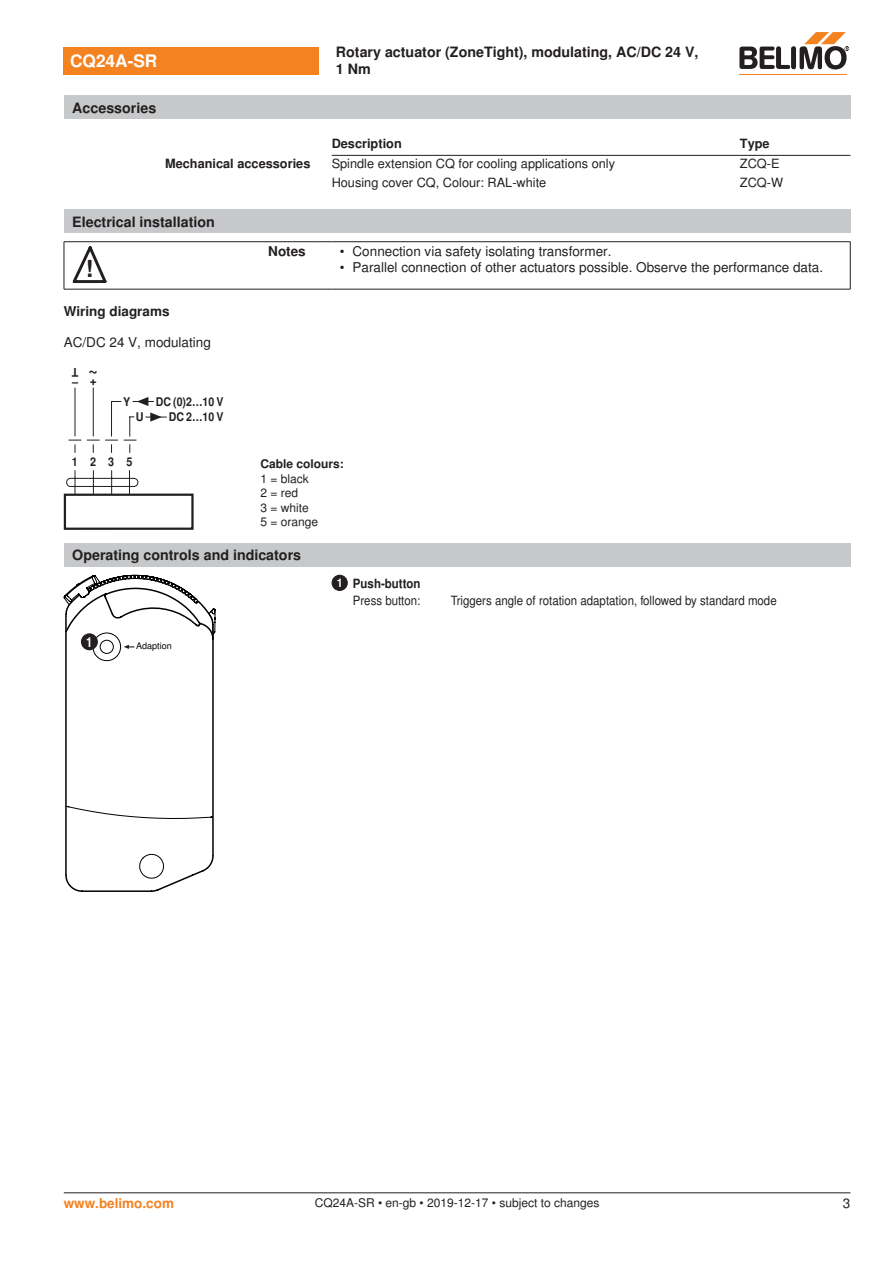
<style>
.page{position:relative;width:893px;height:1263px;background:#fff}
.page>*{position:absolute;margin:0;border:0;box-sizing:border-box;transform-origin:0 0}
.t1{font:700 23.55px "Nimbus Sans BEL";color:#231f20}
.t2{font:700 18px "Nimbus Sans BEL";color:#231f20;scale:.9 1}
.t3{font:700 17.25px "Nimbus Sans BEL";color:#fff}
.t4{font:700 14.25px/17.1px "Nimbus Sans BEL";color:#231f20}
.t5{font:13.65px "Nimbus Sans BEL Bol Con";color:#fff}
.Bulletpoints{font:13.5px "Nimbus Sans BEL";color:#231f20}
.Tabellenkopf_rechtsb{font:700 13.5px "Nimbus Sans BEL";color:#231f20}
.Anschluss_Schema_Bas{font:13.5px "Nimbus Sans BEL";color:#231f20}
.t6{font:700 13.5px "Nimbus Sans BEL";color:#f58220}
.Rechtsbündig_Footer{font:13.5px "Nimbus Sans BEL";color:#231f20}
.Tabellentext_1mm{font:12.75px "Nimbus Sans BEL";color:#231f20}
.t7{font:12.75px/17.2px "Nimbus Sans BEL";color:#231f20;text-align:right;scale:.9 1}
.Tabellenkopf_rechtsb-2{font:700 12.75px "Nimbus Sans BEL";color:#231f20}
.Tabellenkopf{font:700 12.75px "Nimbus Sans BEL";color:#231f20}
.Footer_EU_center{font:12px "Nimbus Sans BEL";color:#231f20}
.Legende{font:12px/14.4px "Nimbus Sans BEL";color:#231f20}
.t8{font:700 12px/15.5px "Nimbus Sans BEL";color:#231f20;text-align:right;scale:.88 1}
.Anschluss_Schema_Bas-2{font:700 12px "Nimbus Sans BEL";color:#231f20}
.t9{font:700 12px "Nimbus Sans BEL";color:#231f20;scale:.9 1}
.t10{font:9px "Nimbus Sans BEL";color:#000}
.s1{font-weight:700;font-size:12px;color:#fff}
.s2{font-weight:700}
</style>
<div class="page">
<hr style="left:332px;top:155px;width:408px;height:1px;background:#231f20">
<hr style="left:740px;top:155px;width:110px;height:1px;background:#231f20">
<div style="left:64px;top:210px;width:786px;height:23px;background:#c7c8ca"></div>
<hr style="left:64px;top:242px;width:1px;height:47px;background:#231f20">
<hr style="left:850px;top:242px;width:1px;height:47px;background:#231f20">
<hr style="left:64px;top:241px;width:51px;height:1px;background:#231f20">
<hr style="left:115px;top:241px;width:199px;height:1px;background:#231f20">
<svg style="left:314px;top:241px;width:17px;height:1px"></svg>
<hr style="left:331px;top:241px;width:519px;height:1px;background:#231f20">
<hr style="left:64px;top:289px;width:51px;height:1px;background:#231f20">
<hr style="left:115px;top:289px;width:199px;height:1px;background:#231f20">
<svg style="left:314px;top:289px;width:17px;height:1px"></svg>
<hr style="left:331px;top:289px;width:519px;height:1px;background:#231f20">
<svg style="left:73px;top:246px;width:34px;height:37px"></svg>
<div style="left:64px;top:494px;width:130px;height:36px;border:2px solid #231f20"></div>
<svg style="left:66px;top:387px;width:101px;height:108px"></svg>
<div style="left:64px;top:543px;width:786px;height:23px;background:#c7c8ca"></div>
<svg style="left:65px;top:879px;width:120px;height:13px"></svg>
<svg style="left:64px;top:575px;width:151px;height:304px"></svg>
<div style="left:81px;top:633px;width:17px;height:17px;background:#231f20;border-radius:50%"></div>
<div style="left:332px;top:575px;width:15px;height:15px;background:#231f20;border-radius:50%"></div>
<div style="left:332px;top:575px;width:16px;height:16px;border:1px solid #231f20;border-radius:50%"></div>
<div style="left:64px;top:47px;width:255px;height:27px;background:#f58220"></div>
<hr style="left:739px;top:74px;width:107px;height:1px;background:#f58220">
<svg style="left:739px;top:32px;width:110px;height:38px"></svg>
<div style="left:64px;top:96px;width:786px;height:23px;background:#c7c8ca"></div>
<hr style="left:64px;top:1192px;width:786px;height:1px;background:#231f20">
<p class="t3" style="left:70px;top:51px;width:89px">CQ24A-SR</p>
<p class="t4" style="left:336px;top:44px;width:364px">Rotary actuator (ZoneTight), modulating, AC/DC 24 V,<br>1 Nm</p>
<p class="t4" style="left:72px;top:100px;width:85px">Accessories</p>
<p class="Tabellenkopf" style="left:332px;top:135px;width:72px">Description</p>
<p class="Tabellenkopf" style="left:740px;top:135px;width:31px">Type</p>
<p class="Tabellenkopf_rechtsb-2" style="left:165px;top:156px;width:147px">Mechanical accessories</p>
<p class="Tabellentext_1mm" style="left:332px;top:156px;width:285px">Spindle extension CQ for cooling applications only</p>
<p class="Tabellentext_1mm" style="left:740px;top:156px;width:41px">ZCQ-E</p>
<p class="Tabellentext_1mm" style="left:332px;top:175px;width:216px">Housing cover CQ, Colour: RAL-white</p>
<p class="Tabellentext_1mm" style="left:740px;top:175px;width:45px">ZCQ-W</p>
<p class="t4" style="left:72px;top:214px;width:144px">Electrical installation</p>
<p class="t1" style="left:86px;top:255px;width:9px">!</p>
<p class="Tabellenkopf_rechtsb" style="left:268px;top:243px;width:39px">Notes</p>
<p class="Bulletpoints" style="left:340px;top:243px;width:273px">• Connection via safety isolating transformer.</p>
<p class="Bulletpoints" style="left:340px;top:259px;width:485px">• Parallel connection of other actuators possible. Observe the performance data.</p>
<p class="Tabellenkopf_rechtsb" style="left:64px;top:303px;width:107px">Wiring diagrams</p>
<p class="Anschluss_Schema_Bas" style="left:64px;top:334px;width:149px">AC/DC 24 V, modulating</p>
<p class="t9" style="left:78px;top:380px;width:9px;rotate:-180deg">T</p>
<p class="t2" style="left:98px;top:386px;width:12px;rotate:-180deg">~</p>
<p class="t9" style="left:72px;top:373px;width:29px">– +</p>
<p class="t9" style="left:123px;top:394px;width:10px">Y</p>
<p class="t9" style="left:136px;top:409px;width:10px">U</p>
<p class="t8" style="left:156px;top:395px;width:79px">DC (0)2…10 V<br>DC 2…10 V</p>
<p class="t9" style="left:72px;top:454px;width:69px">1235</p>
<p class="Anschluss_Schema_Bas-2" style="left:260px;top:457px;width:85px">Cable colours:</p>
<p class="Legende" style="left:260px;top:472px;width:59px">1 = black<br>2 = red<br>3 = white<br>5 = orange</p>
<p class="t4" style="left:72px;top:547px;width:230px">Operating controls and indicators</p>
<p class="t5" style="left:86px;top:633px;width:8px">1</p>
<p class="t10" style="left:136px;top:640px;width:37px">Adaption</p>
<p class="t7" style="left:337px;top:576px;width:95px"><span class="s1">1</span> <span class="s2">Push-button<br></span>Press button:</p>
<p class="t7" style="left:451px;top:593px;width:364px">Triggers angle of rotation adaptation, followed by standard mode</p>
<p class="t6" style="left:64px;top:1195px;width:112px">www.belimo.com</p>
<p class="Footer_EU_center" style="left:315px;top:1196px;width:286px">CQ24A-SR • en-gb • 2019-12-17 • subject to changes</p>
<p class="Rechtsbündig_Footer" style="left:843px;top:1195px;width:9px">3</p>
</div>
